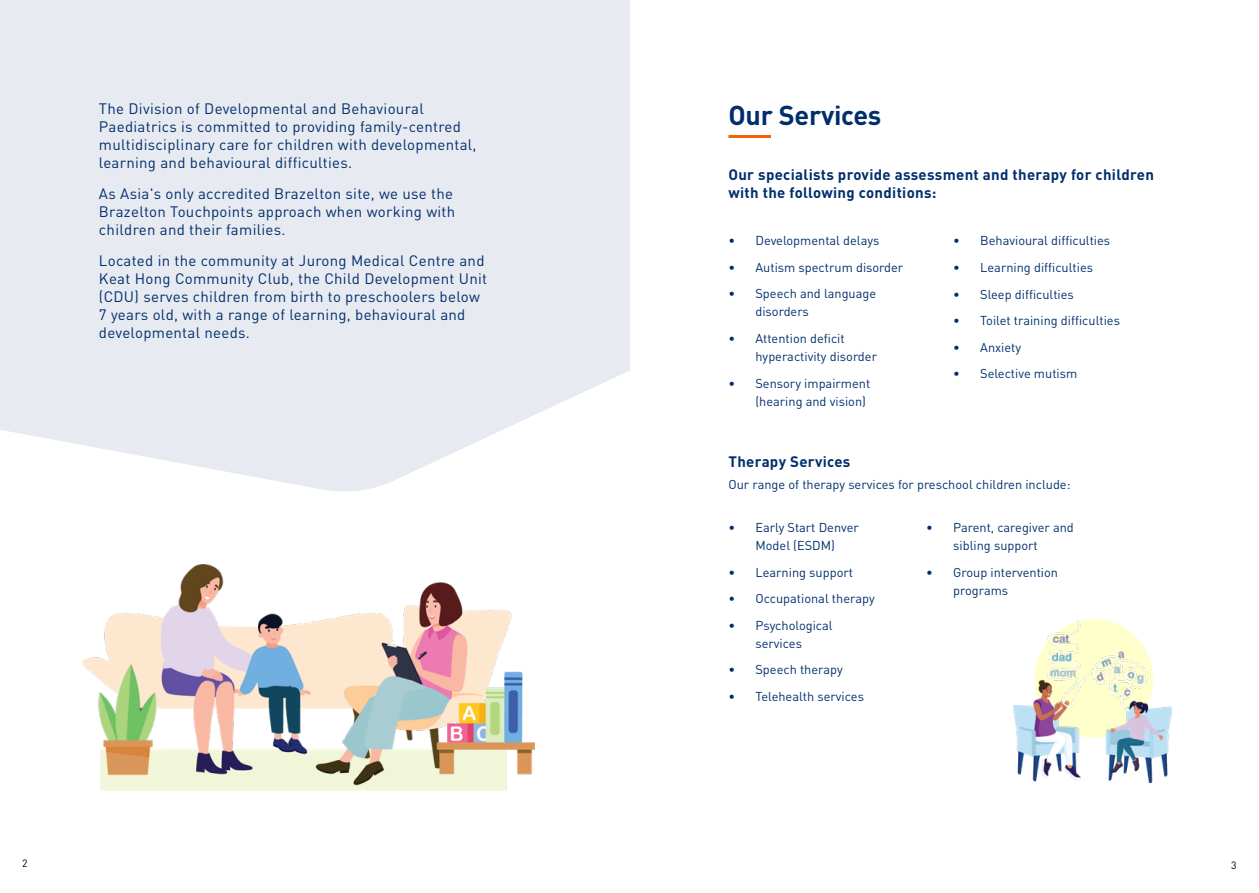
<style>
.page{position:relative;width:1259px;height:893px;background:#fff}
.page>*{position:absolute;margin:0;border:0;box-sizing:border-box;transform-origin:0 0}
.t1{font:700 27px "DINOT";letter-spacing:-.01em;color:#002e6d}
.t2{font:15px/18px "DINOT";letter-spacing:.02em;color:#002e6d}
.t3{font:700 15px/18px "DINOT";letter-spacing:.02em;color:#002e6d}
.t4{font:12.75px/18px "DINOT";color:#002e6d}
.t5{font:10.5px "DIN";color:#000}
</style>
<div class="page">
<svg style="left:0;top:0;width:629px;height:492px;background:#e9ebf1"></svg>
<div style="left:603px;top:0;width:26px;height:370px;background:#e7eaf0"></div>
<hr style="left:728px;top:135px;width:43px;height:3px;background:#ec6608">
<img style="left:83px;top:565px;width:451px;height:226px">
<img style="left:1013px;top:621px;width:158px;height:162px">
<p class="t2" style="left:99px;top:99px;width:379px">The Division of Developmental and Behavioural Paediatrics is committed to providing family-centred multidisciplinary care for children with developmental, learning and behavioural difficulties.</p>
<p class="t2" style="left:99px;top:184px;width:358px">As Asia's only accredited Brazelton site, we use the<br>Brazelton Touchpoints approach when working with children and their families.</p>
<p class="t2" style="left:99px;top:251px;width:390px">Located in the community at Jurong Medical Centre and Keat Hong Community Club, the Child Development Unit (CDU) serves children from birth to preschoolers below 7 years old, with a range of learning, behavioural and developmental needs.</p>
<h1 class="t1" style="left:728px;top:97px;width:155px">Our Services</h1>
<p class="t3" style="left:728px;top:165px;width:427px">Our specialists provide assessment and therapy for children with the following conditions:</p>
<p class="t4" style="left:728px;top:231px;width:152px">• Developmental delays</p>
<p class="t4" style="left:728px;top:258px;width:176px">• Autism spectrum disorder</p>
<p class="t4" style="left:755px;top:284px;width:122px;text-indent:-27px">• Speech and language disorders</p>
<p class="t4" style="left:755px;top:329px;width:123px;text-indent:-27px">• Attention deficit hyperactivity disorder</p>
<p class="t4" style="left:755px;top:373px;width:116px;text-indent:-27px">• Sensory impairment (hearing and vision)</p>
<p class="t4" style="left:953px;top:231px;width:158px">• Behavioural difficulties</p>
<p class="t4" style="left:953px;top:258px;width:141px">• Learning difficulties</p>
<p class="t4" style="left:953px;top:284px;width:122px">• Sleep difficulties</p>
<p class="t4" style="left:953px;top:311px;width:168px">• Toilet training difficulties</p>
<p class="t4" style="left:953px;top:337px;width:69px">• Anxiety</p>
<p class="t4" style="left:953px;top:364px;width:126px">• Selective mutism</p>
<p class="t3" style="left:728px;top:452px;width:123px">Therapy Services</p>
<p class="t4" style="left:728px;top:475px;width:343px">Our range of therapy services for preschool children include:</p>
<p class="t4" style="left:953px;top:518px;width:122px;text-indent:-27px">• Parent, caregiver and sibling support</p>
<p class="t4" style="left:953px;top:562px;width:106px;text-indent:-27px">• Group intervention programs</p>
<p class="t4" style="left:728px;top:518px;width:132px;text-align:center">• Early Start Denver<br>Model (ESDM)</p>
<p class="t4" style="left:728px;top:562px;width:126px">• Learning support</p>
<p class="t4" style="left:728px;top:589px;width:148px">• Occupational therapy</p>
<p class="t4" style="left:728px;top:615px;width:106px;text-align:center">• Psychological services</p>
<p class="t4" style="left:728px;top:660px;width:116px">• Speech therapy</p>
<p class="t4" style="left:728px;top:686px;width:137px">• Telehealth services</p>
<p class="t5" style="left:22px;top:857px;width:7px">2</p>
<p class="t5" style="left:1231px;top:858px;width:7px">3</p>
</div>
